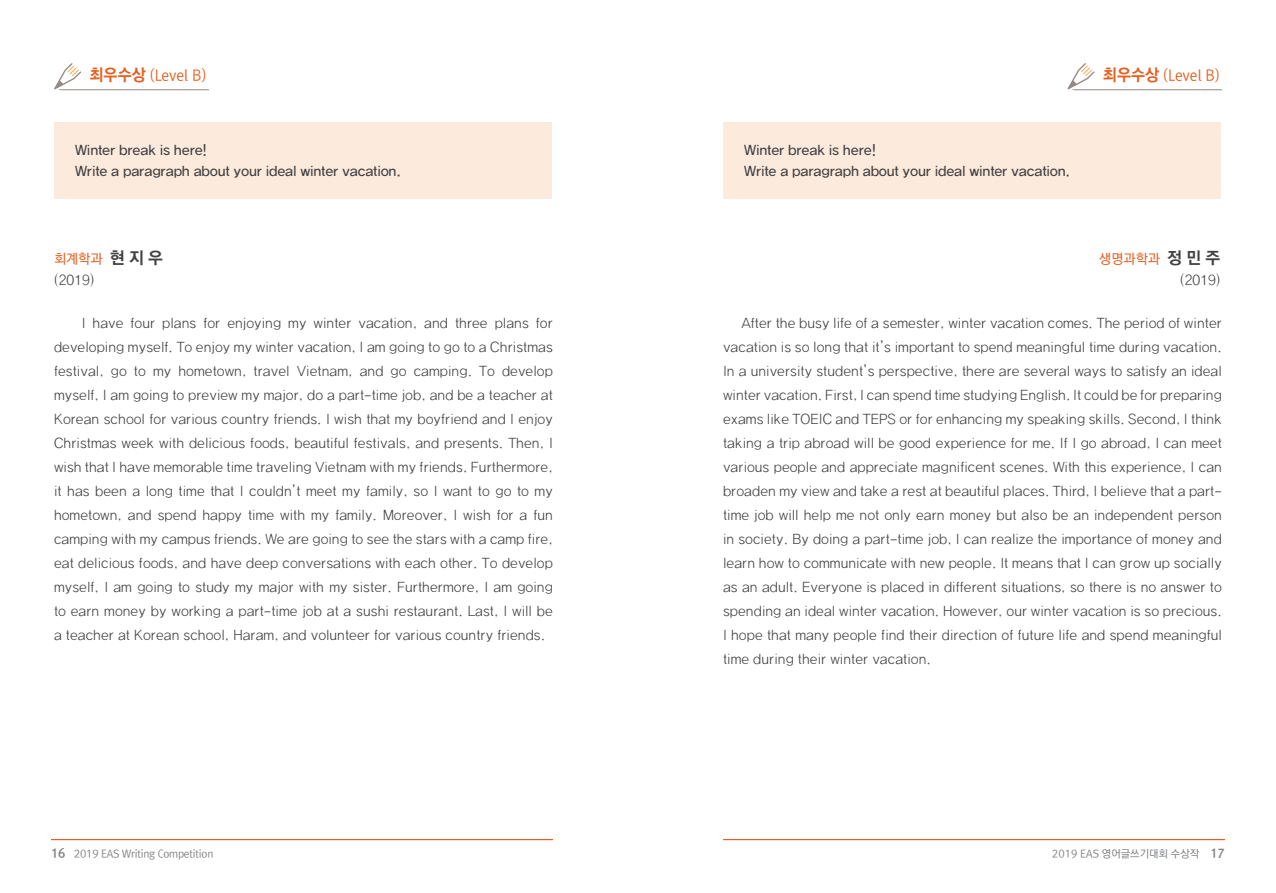
<style>
.page{position:relative;width:1276px;height:893px;background:#fff}
.page>*{position:absolute;margin:0;border:0;box-sizing:border-box;transform-origin:0 0}
.t1{font:15px "Rix Go M";color:#e56020;scale:.95 1}
.t2{font:13.5px/24px "Yoon Gothic L";color:#414042;text-align:justify;scale:.96 1}
.t3{font:13.5px/21px "Yoon Gothic M";letter-spacing:-.02em;color:#414042}
.t4{font:13.5px "Rix Go M";color:#e56020}
.t5{font:10.5px "Rix Go M";letter-spacing:-.02em;color:#808285}
.t6{font:10.5px "Rix Go M";color:#808285}
.s1{font-family:"Rix Go EB";font-size:16.5px}
.s2{font-family:"Rix Go EB";font-size:16.5px;color:#414042}
.s3{font-family:"Rix Go EB";font-size:12px}
</style>
<div class="page">
<hr style="left:51px;top:839px;width:502px;height:1px;background:#e56020">
<hr style="left:723px;top:839px;width:502px;height:1px;background:#e56020">
<svg style="left:1067px;top:63px;width:155px;height:27px"></svg>
<svg style="left:54px;top:63px;width:154px;height:27px"></svg>
<div style="left:54px;top:122px;width:497px;height:77px;background:#fceadd"></div>
<div style="left:723px;top:122px;width:497px;height:77px;background:#fceadd"></div>
<p class="t1" style="left:89px;top:67px;width:124px"><span class="s1">최우수상</span> (Level B)</p>
<p class="t1" style="left:1103px;top:67px;width:124px"><span class="s1">최우수상</span> (Level B)</p>
<p class="t3" style="left:75px;top:138px;width:327px">Winter break is here!<br>Write a paragraph about your ideal winter vacation.</p>
<p class="t3" style="left:744px;top:138px;width:327px">Winter break is here!<br>Write a paragraph about your ideal winter vacation.</p>
<p class="t4" style="left:54px;top:251px;width:111px">회계학과 <span class="s2">현 지 우</span></p>
<p class="t2" style="left:54px;top:266px;width:44px">(2019)</p>
<p class="t4" style="left:1099px;top:251px;width:123px">생명과학과 <span class="s2">정 민 주</span></p>
<p class="t2" style="left:1180px;top:266px;width:44px">(2019)</p>
<p class="t2" style="left:54px;top:309px;width:521px;text-indent:28px">I have four plans for enjoying my winter vacation, and three plans for developing myself. To enjoy my winter vacation, I am going to go to a Christmas festival, go to my hometown, travel Vietnam, and go camping. To develop myself, I am going to preview my major, do a part-time job, and be a teacher at Korean school for various country friends. I wish that my boyfriend and I enjoy Christmas week with delicious foods, beautiful festivals, and presents. Then, I wish that I have memorable time traveling Vietnam with my friends. Furthermore, it has been a long time that I couldn’t meet my family, so I want to go to my hometown, and spend happy time with my family. Moreover, I wish for a fun camping with my campus friends. We are going to see the stars with a camp fire, eat delicious foods, and have deep conversations with each other. To develop myself, I am going to study my major with my sister. Furthermore, I am going to earn money by working a part-time job at a sushi restaurant. Last, I will be a teacher at Korean school, Haram, and volunteer for various country friends.</p>
<p class="t2" style="left:723px;top:309px;width:521px;text-indent:18px">After the busy life of a semester, winter vacation comes. The period of winter vacation is so long that it’s important to spend meaningful time during vacation.<br>In a university student’s perspective, there are several ways to satisfy an ideal winter vacation. First, I can spend time studying English. It could be for preparing exams like TOEIC and TEPS or for enhancing my speaking skills. Second, I think taking a trip abroad will be good experience for me. If I go abroad, I can meet various people and appreciate magnificent scenes. With this experience, I can broaden my view and take a rest at beautiful places. Third, I believe that a part&shy;time job will help me not only earn money but also be an independent person in society. By doing a part-time job, I can realize the importance of money and learn how to communicate with new people. It means that I can grow up socially as an adult. Everyone is placed in different situations, so there is no answer to spending an ideal winter vacation. However, our winter vacation is so precious.<br>I hope that many people find their direction of future life and spend meaningful time during their winter vacation.</p>
<p class="t5" style="left:51px;top:847px;width:164px"><span class="s3">16</span> 2019 EAS Writing Competition</p>
<p class="t6" style="left:1052px;top:847px;width:174px">2019 EAS 영어글쓰기대회 수상작 <span class="s3">17</span></p>
</div>
